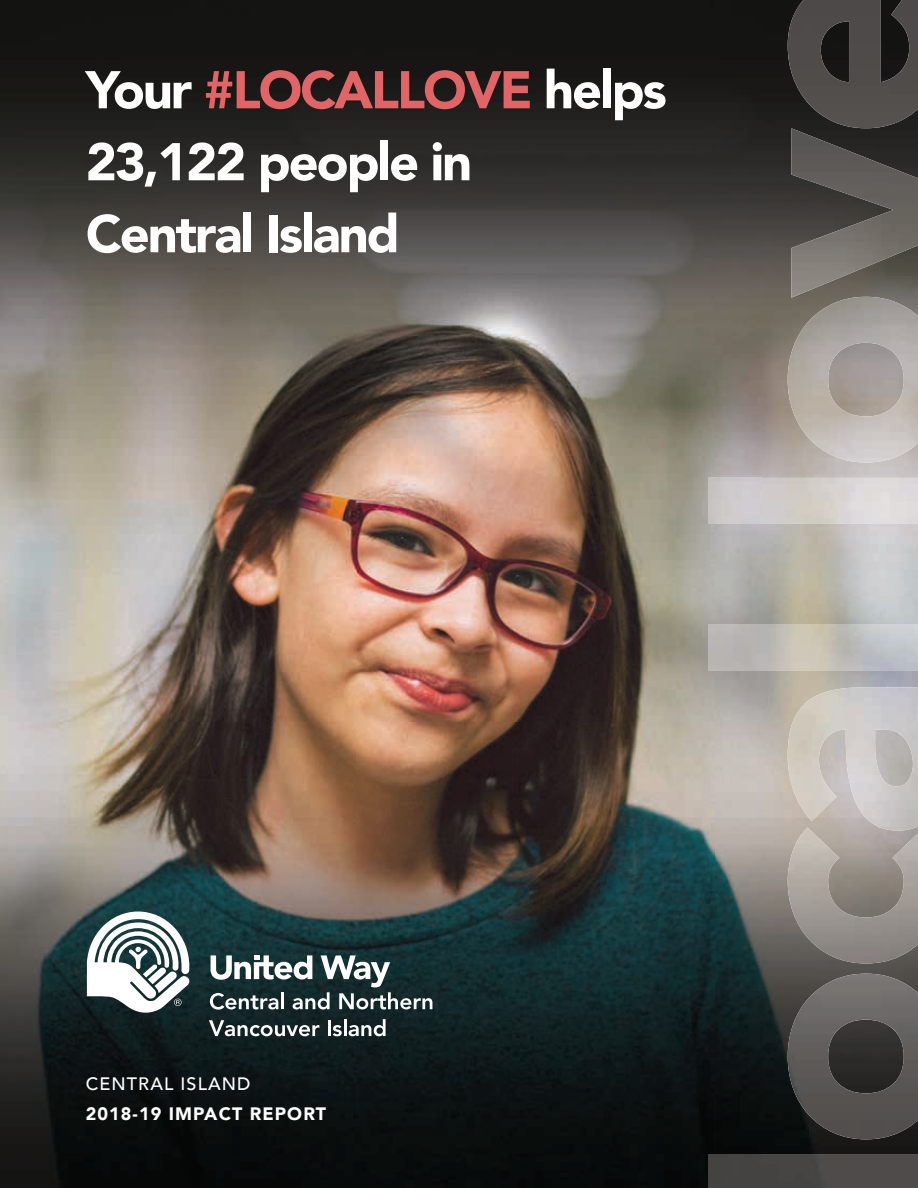
<style>
.page{position:relative;width:918px;height:1188px;background:#fff}
.page>*{position:absolute;margin:0;border:0;box-sizing:border-box;transform-origin:0 0}
.t1{font:900 52.5px/72px "Avenir";letter-spacing:-.04em;color:#fff}
.t2{font:900 18px "Avenir";letter-spacing:.06em;color:#fff}
.t3{font:500 18px "Avenir";letter-spacing:.06em;color:#fff}
.s1{color:#e16566}
</style>
<div class="page">
<img style="left:0;top:0;width:714px;height:1188px">
<img style="left:714px;top:0;width:204px;height:1155px">
<img style="left:760px;top:0;width:158px;height:524px">
<img style="left:708px;top:478px;width:53px;height:46px">
<img style="left:708px;top:624px;width:210px;height:46px">
<img style="left:760px;top:687px;width:158px;height:501px">
<div style="left:708px;top:1155px;width:53px;height:33px;background:#454342"></div>
<svg style="left:87px;top:912px;width:102px;height:103px"></svg>
<svg style="left:209px;top:1020px;width:110px;height:16px"></svg>
<hr style="left:328px;top:1020px;width:3px;height:16px;background:#fff">
<svg style="left:333px;top:1019px;width:53px;height:17px"></svg>
<svg style="left:210px;top:955px;width:222px;height:55px"></svg>
<p class="t1" style="left:86px;top:53px;width:583px">Your <span class="s1">#LOCALLOVE</span> helps<br>23,122 people in<br>Central Island</p>
<p class="t3" style="left:86px;top:1068px;width:166px">CENTRAL ISLAND</p>
<p class="t2" style="left:86px;top:1098px;width:242px">2018-19 IMPACT REPORT</p>
</div>
